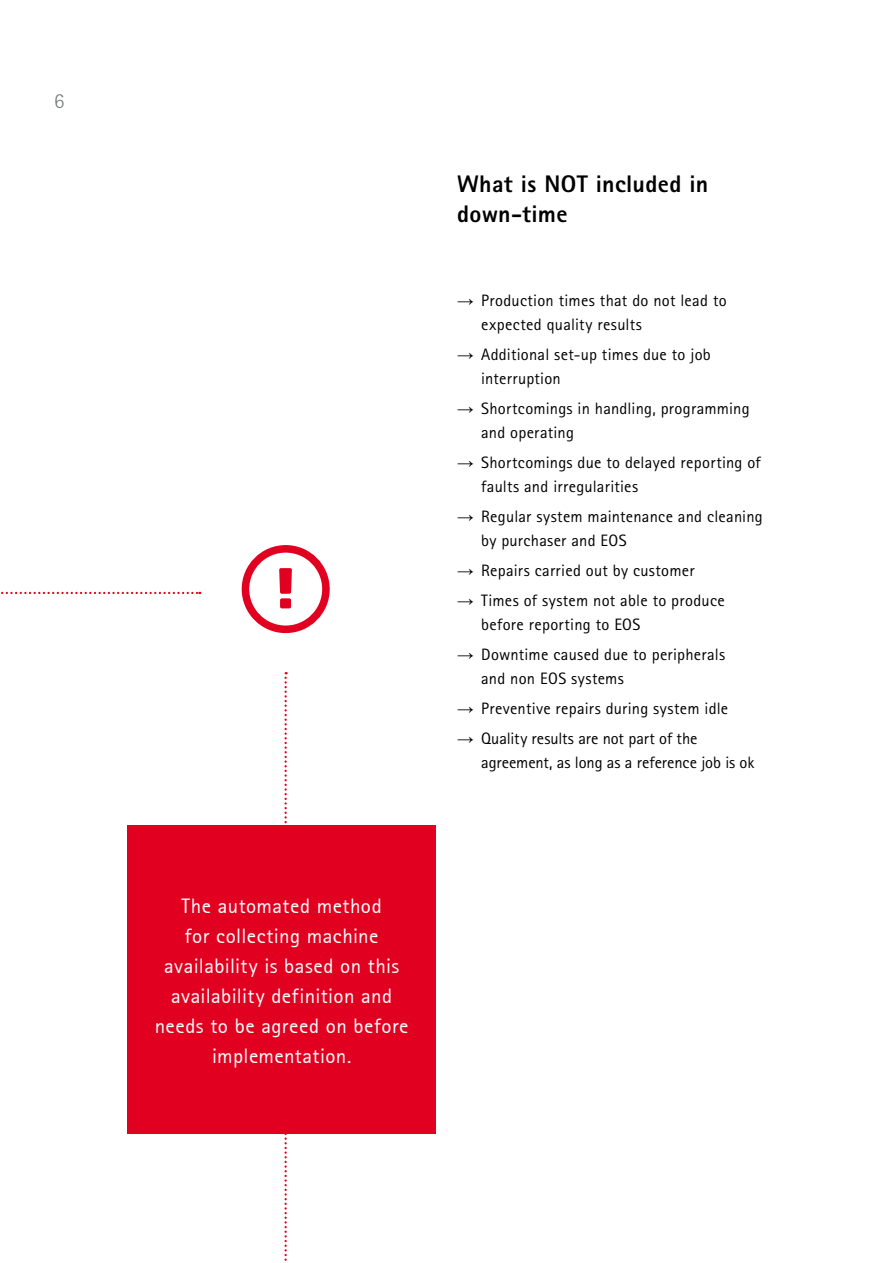
<style>
.page{position:relative;width:893px;height:1263px;background:#fff}
.page>*{position:absolute;margin:0;border:0;box-sizing:border-box;transform-origin:0 0}
.t1{font:800 24px/30px "Rotis Sans Serif Pro";letter-spacing:.015em;color:#000}
.t2{font:21px/30px "Rotis San Ser T";letter-spacing:.02em;color:#fff;text-align:center}
.t3{font:21px "Rotis San Ser T Ligh";color:#717879}
.t4{font:16.5px/24px "Rotis Sans Serif Pro";letter-spacing:.015em;color:#000}
.t5{font:16.5px/24px "Rotis Sans Serif Pro";letter-spacing:-.005em;color:#000}
.s1{font-family:"Arial"}
</style>
<div class="page">
<div style="left:242px;top:545px;width:88px;height:88px;border:8px solid #e20020;border-radius:50%"></div>
<svg style="left:279px;top:568px;width:13px;height:40px"></svg>
<svg style="left:284px;top:672px;width:3px;height:589px"></svg>
<div style="left:128px;top:826px;width:308px;height:308px;background:#e20020"></div>
<svg style="left:1px;top:592px;width:199px;height:2px"></svg>
<p class="t3" style="left:54px;top:89px;width:12px">6</p>
<h1 class="t1" style="left:457px;top:169px;width:253px">What is NOT included in down-time</h1>
<p class="t4" style="left:481px;top:289px;width:247px;text-indent:-24px"><span class="s1">→</span> Production times that do not lead to expected quality results</p>
<p class="t4" style="left:481px;top:343px;width:231px;text-indent:-24px"><span class="s1">→</span> Additional set-up times due to job interruption</p>
<p class="t4" style="left:481px;top:397px;width:270px;text-indent:-24px"><span class="s1">→</span> Shortcomings in handling, programming and operating</p>
<p class="t4" style="left:481px;top:451px;width:281px;text-indent:-24px"><span class="s1">→</span> Shortcomings due to delayed reporting of faults and irregularities</p>
<p class="t4" style="left:481px;top:505px;width:283px;text-indent:-24px"><span class="s1">→</span> Regular system maintenance and cleaning by purchaser and EOS</p>
<p class="t4" style="left:457px;top:559px;width:239px"><span class="s1">→</span> Repairs carried out by customer</p>
<p class="t4" style="left:481px;top:589px;width:245px;text-indent:-24px"><span class="s1">→</span> Times of system not able to produce before reporting to EOS</p>
<p class="t4" style="left:481px;top:643px;width:245px;text-indent:-24px"><span class="s1">→</span> Downtime caused due to peripherals and non EOS systems</p>
<p class="t4" style="left:457px;top:697px;width:273px"><span class="s1">→</span> Preventive repairs during system idle</p>
<p class="t5" style="left:481px;top:727px;width:275px;text-indent:-24px"><span class="s1">→</span> Quality results are not part of the agreement, as long as a reference job is ok</p>
<p class="t2" style="left:155px;top:891px;width:255px">The automated method<br>for collecting machine availability is based on this availability definition and needs to be agreed on before implementation.</p>
</div>
